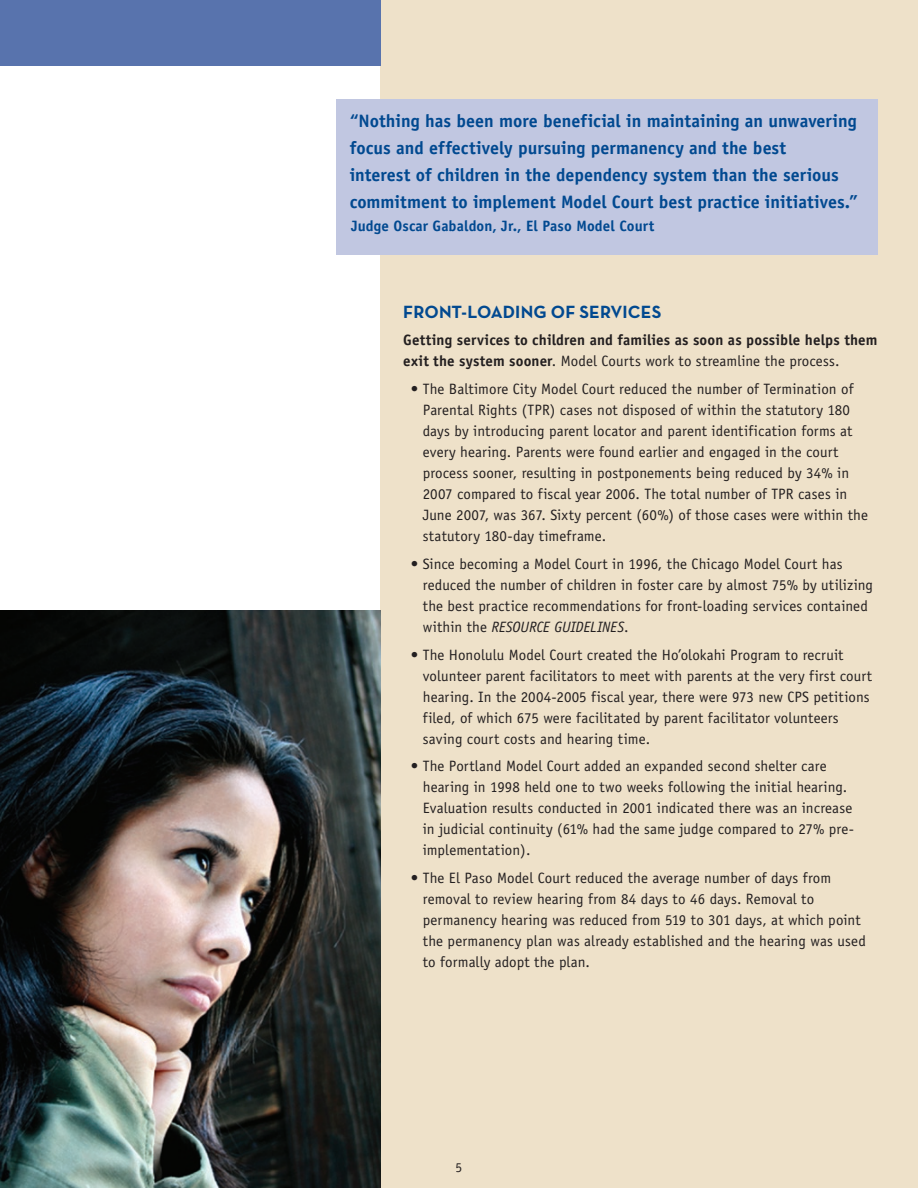
<style>
.page{position:relative;width:918px;height:1188px;background:#fff}
.page>*{position:absolute;margin:0;border:0;box-sizing:border-box;transform-origin:0 0}
.t1{font:700 18px/27px "Officina Sans";color:#014990}
.t2{font:700 18px "Neutra Text";letter-spacing:.01em;color:#014990}
.t3{font:15px/21px "Officina Sans";letter-spacing:.005em;color:#231f20}
.t4{font:700 15px/21px "Officina Sans";letter-spacing:.01em;color:#231f20}
.t5{font:700 15px "Officina Sans";letter-spacing:.005em;color:#014990}
.t6{font:13.5px "Officina Sans";color:#231f20}
.s1{font-weight:400}
.s2{font-style:italic}
</style>
<div class="page">
<div style="left:380px;top:0;width:538px;height:1188px;background:#eee1c9"></div>
<div style="left:0;top:0;width:380px;height:66px;background:#5873ad"></div>
<img style="left:0;top:611px;width:380px;height:577px">
<div style="left:336px;top:99px;width:542px;height:156px;background:#c1c7e1"></div>
<p class="t1" style="left:350px;top:107px;width:510px">“Nothing has been more beneficial in maintaining an unwavering focus and effectively pursuing permanency and the best<br>interest of children in the dependency system than the serious commitment to implement Model Court best practice initiatives.”</p>
<p class="t5" style="left:351px;top:217px;width:305px">Judge Oscar Gabaldon, Jr., El Paso Model Court</p>
<p class="t2" style="left:403px;top:300px;width:258px">FRONT-LOADING OF SERVICES</p>
<p class="t4" style="left:403px;top:330px;width:476px">Getting services to children and families as soon as possible helps them exit the system sooner<span class="s1">. Model Courts work to streamline the process.</span></p>
<p class="t3" style="left:423px;top:379px;width:447px;text-indent:-12px">• The Baltimore City Model Court reduced the number of Termination of Parental Rights (TPR) cases not disposed of within the statutory 180 days by introducing parent locator and parent identification forms at every hearing. Parents were found earlier and engaged in the court process sooner, resulting in postponements being reduced by 34% in 2007 compared to fiscal year 2006. The total number of TPR cases in June 2007, was 367. Sixty percent (60%) of those cases were within the statutory 180-day timeframe.</p>
<p class="t3" style="left:423px;top:553px;width:452px;text-indent:-12px">• Since becoming a Model Court in 1996, the Chicago Model Court has reduced the number of children in foster care by almost 75% by utilizing the best practice recommendations for front-loading services contained within the <span class="s2">RESOURCE GUIDELINES</span>.</p>
<p class="t3" style="left:423px;top:644px;width:451px;text-indent:-12px">• The Honolulu Model Court created the Ho’olokahi Program to recruit volunteer parent facilitators to meet with parents at the very first court hearing. In the 2004-2005 fiscal year, there were 973 new CPS petitions filed, of which 675 were facilitated by parent facilitator volunteers saving court costs and hearing time.</p>
<p class="t3" style="left:423px;top:756px;width:433px;text-indent:-12px">• The Portland Model Court added an expanded second shelter care hearing in 1998 held one to two weeks following the initial hearing.<br>Evaluation results conducted in 2001 indicated there was an increase in judicial continuity (61% had the same judge compared to 27% pre&shy;implementation).</p>
<p class="t3" style="left:423px;top:868px;width:445px;text-indent:-12px">• The El Paso Model Court reduced the average number of days from removal to review hearing from 84 days to 46 days. Removal to permanency hearing was reduced from 519 to 301 days, at which point the permanency plan was already established and the hearing was used to formally adopt the plan.</p>
<p class="t6" style="left:456px;top:1160px;width:8px">5</p>
</div>
